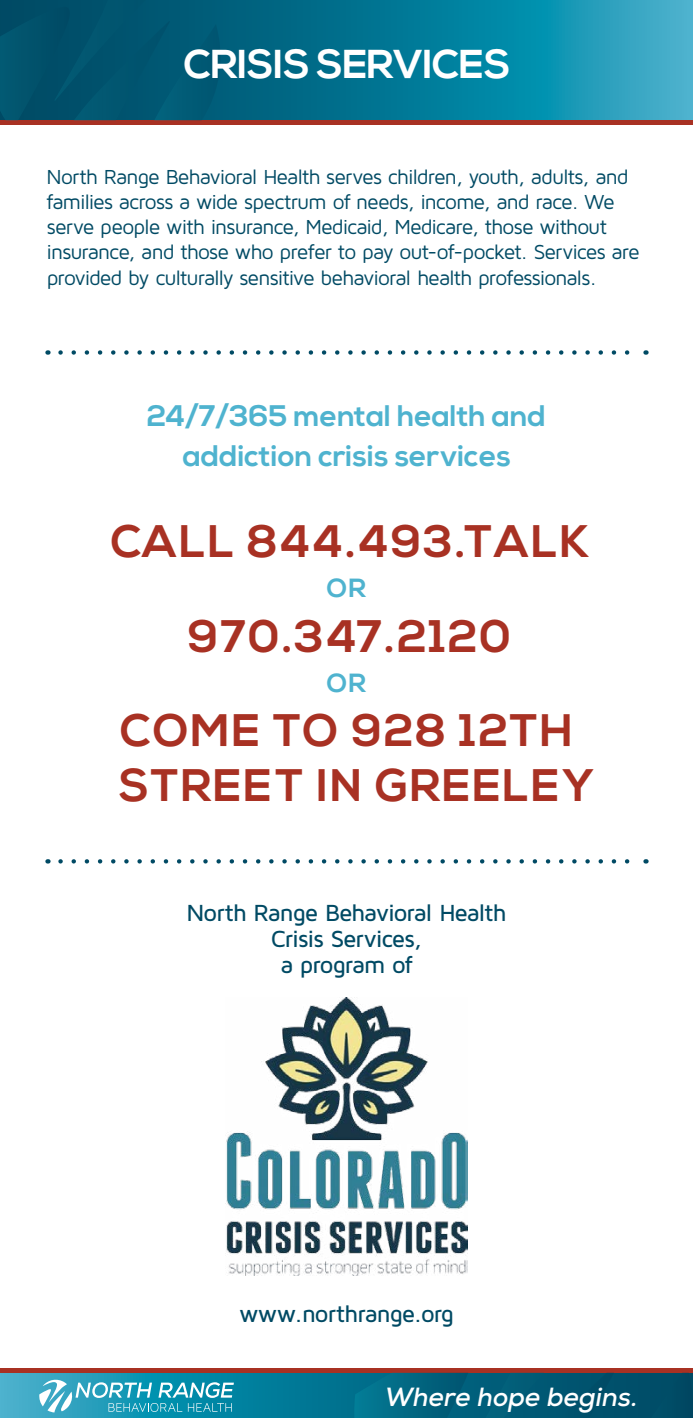
<style>
.page{position:relative;width:693px;height:1418px;background:#fff}
.page>*{position:absolute;margin:0;border:0;box-sizing:border-box;transform-origin:0 0}
.t1{font:700 45.5px/54.6px "Nexa";letter-spacing:.04em;color:#a83123}
.t2{font:700 40.25px "Nexa";letter-spacing:-.02em;color:#fff}
.t3{font:700 29.75px/40.8px "Nexa";color:#4fb3cf;text-align:center}
.t4{font:italic 700 26.25px "Nexa";color:#fff}
.t5{font:700 26.25px "Nexa";color:#4fb3cf}
.t6{font:500 24.15px/26.2px "Maven Pro";letter-spacing:-.04em;color:#004a64;text-align:center}
.t7{font:21px/25.2px "Maven Pro";letter-spacing:-.045em;color:#004a64}
</style>
<div class="page">
<svg style="left:225px;top:0;width:468px;height:121px;background:#0f84a0"></svg>
<hr style="left:0;top:121px;width:693px;height:4px;background:#a83123">
<svg style="left:60px;top:350px;width:570px;height:5px"></svg>
<svg style="left:0;top:1372px;width:352px;height:46px;background:#1786a2"></svg>
<hr style="left:0;top:1368px;width:693px;height:4px;background:#a83123">
<svg style="left:352px;top:1372px;width:341px;height:46px;background:#045a74"></svg>
<svg style="left:39px;top:1379px;width:195px;height:33px;background:#4baec4"></svg>
<svg style="left:60px;top:859px;width:570px;height:4px"></svg>
<svg style="left:0;top:0;width:225px;height:121px;background:#01546e"></svg>
<img style="left:226px;top:997px;width:241px;height:278px">
<h2 class="t2" style="left:184px;top:41px;width:329px">CRISIS SERVICES</h2>
<p class="t7" style="left:46px;top:163px;width:595px">North Range Behavioral Health serves children, youth, adults, and families across a wide spectrum of needs, income, and race. We serve people with insurance, Medicaid, Medicare, those without insurance, and those who prefer to pay out-of-pocket. Services are provided by culturally sensitive behavioral health professionals.</p>
<h3 class="t3" style="left:147px;top:396px;width:401px">24/7/365 mental health and addiction crisis services</h3>
<h1 class="t1" style="left:111px;top:516px;width:480px">CALL 844.493.TALK</h1>
<p class="t5" style="left:327px;top:573px;width:41px">OR</p>
<h1 class="t1" style="left:188px;top:610px;width:325px">970.347.2120</h1>
<p class="t5" style="left:327px;top:667px;width:41px">OR</p>
<h1 class="t1" style="left:119px;top:705px;width:476px">COME TO 928 12TH<br>STREET IN GREELEY</h1>
<p class="t6" style="left:187px;top:898px;width:321px">North Range Behavioral Health<br>Crisis Services,<br>a program of</p>
<p class="t6" style="left:239px;top:1299px;width:216px">www.northrange.org</p>
<p class="t4" style="left:385px;top:1379px;width:254px">Where hope begins.</p>
</div>
